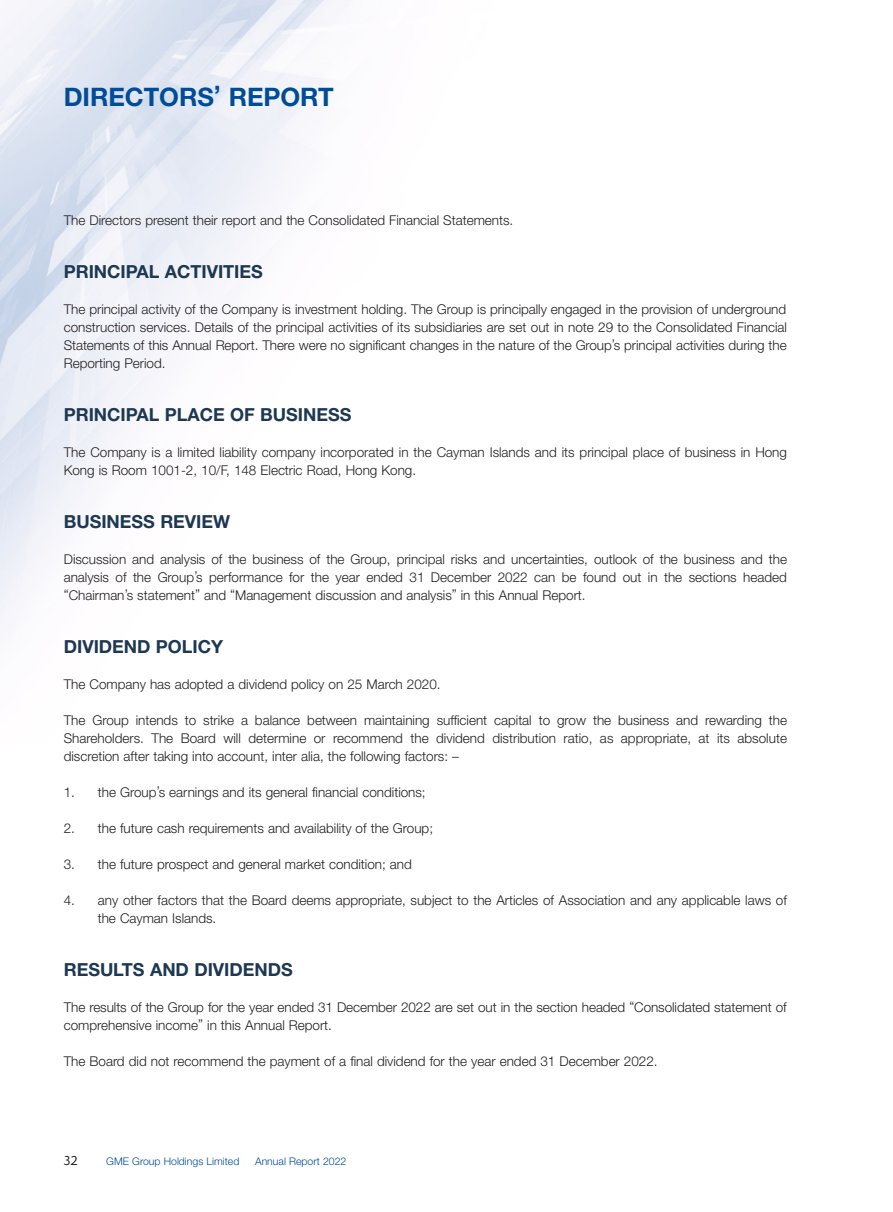
<style>
.page{position:relative;width:893px;height:1212px;background:#fff}
.page>*{position:absolute;margin:0;border:0;box-sizing:border-box;transform-origin:0 0}
.t1{font:700 25.5px "Helvetica Neue LT Std";color:#004c97}
.Heading_1{font:700 18px "Helvetica Neue LT Std";color:#1d3852}
.Body_Text{font:300 13.5px/18px "Helvetica Neue LT Std";color:#231f20;text-align:justify}
.t2{font:500 12px "Semplicita Pro";color:#231f20}
.t3{font:300 10.5px "Helvetica Neue LT Std";color:#004c97}
</style>
<div class="page">
<img style="left:0;top:0;width:329px;height:618px">
<h1 class="t1" style="left:64px;top:81px;width:271px">DIRECTORS’ REPORT</h1>
<p class="Body_Text" style="left:64px;top:210px;width:451px">The Directors present their report and the Consolidated Financial Statements.</p>
<p class="Heading_1" style="left:64px;top:260px;width:201px">PRINCIPAL ACTIVITIES</p>
<p class="Body_Text" style="left:64px;top:299px;width:725px">The principal activity of the Company is investment holding. The Group is principally engaged in the provision of underground construction services. Details of the principal activities of its subsidiaries are set out in note 29 to the Consolidated Financial Statements of this Annual Report. There were no significant changes in the nature of the Group’s principal activities during the Reporting Period.</p>
<p class="Heading_1" style="left:64px;top:403px;width:289px">PRINCIPAL PLACE OF BUSINESS</p>
<p class="Body_Text" style="left:64px;top:442px;width:725px">The Company is a limited liability company incorporated in the Cayman Islands and its principal place of business in Hong<br>Kong is Room 1001-2, 10/F, 148 Electric Road, Hong Kong.</p>
<p class="Heading_1" style="left:64px;top:510px;width:168px">BUSINESS REVIEW</p>
<p class="Body_Text" style="left:64px;top:549px;width:725px">Discussion and analysis of the business of the Group, principal risks and uncertainties, outlook of the business and the analysis of the Group’s performance for the year ended 31 December 2022 can be found out in the sections headed “Chairman’s statement” and “Management discussion and analysis” in this Annual Report.</p>
<p class="Heading_1" style="left:64px;top:635px;width:161px">DIVIDEND POLICY</p>
<p class="Body_Text" style="left:64px;top:674px;width:378px">The Company has adopted a dividend policy on 25 March 2020.</p>
<p class="Body_Text" style="left:64px;top:710px;width:725px">The Group intends to strike a balance between maintaining sufficient capital to grow the business and rewarding the Shareholders. The Board will determine or recommend the dividend distribution ratio, as appropriate, at its absolute discretion after taking into account, inter alia, the following factors: –</p>
<p class="Body_Text" style="left:64px;top:782px;width:363px">1. the Group’s earnings and its general financial conditions;</p>
<p class="Body_Text" style="left:64px;top:818px;width:371px">2. the future cash requirements and availability of the Group;</p>
<p class="Body_Text" style="left:64px;top:854px;width:350px">3. the future prospect and general market condition; and</p>
<p class="Body_Text" style="left:98px;top:890px;width:691px;text-indent:-34px">4. any other factors that the Board deems appropriate, subject to the Articles of Association and any applicable laws of the Cayman Islands.</p>
<p class="Heading_1" style="left:64px;top:958px;width:230px">RESULTS AND DIVIDENDS</p>
<p class="Body_Text" style="left:64px;top:997px;width:724px">The results of the Group for the year ended 31 December 2022 are set out in the section headed “Consolidated statement of comprehensive income” in this Annual Report.</p>
<p class="Body_Text" style="left:64px;top:1051px;width:595px">The Board did not recommend the payment of a final dividend for the year ended 31 December 2022.</p>
<p class="t2" style="left:64px;top:1152px;width:15px">32</p>
<p class="t3" style="left:106px;top:1154px;width:135px">GME Group Holdings Limited</p>
<p class="t3" style="left:255px;top:1154px;width:93px">Annual Report 2022</p>
</div>
